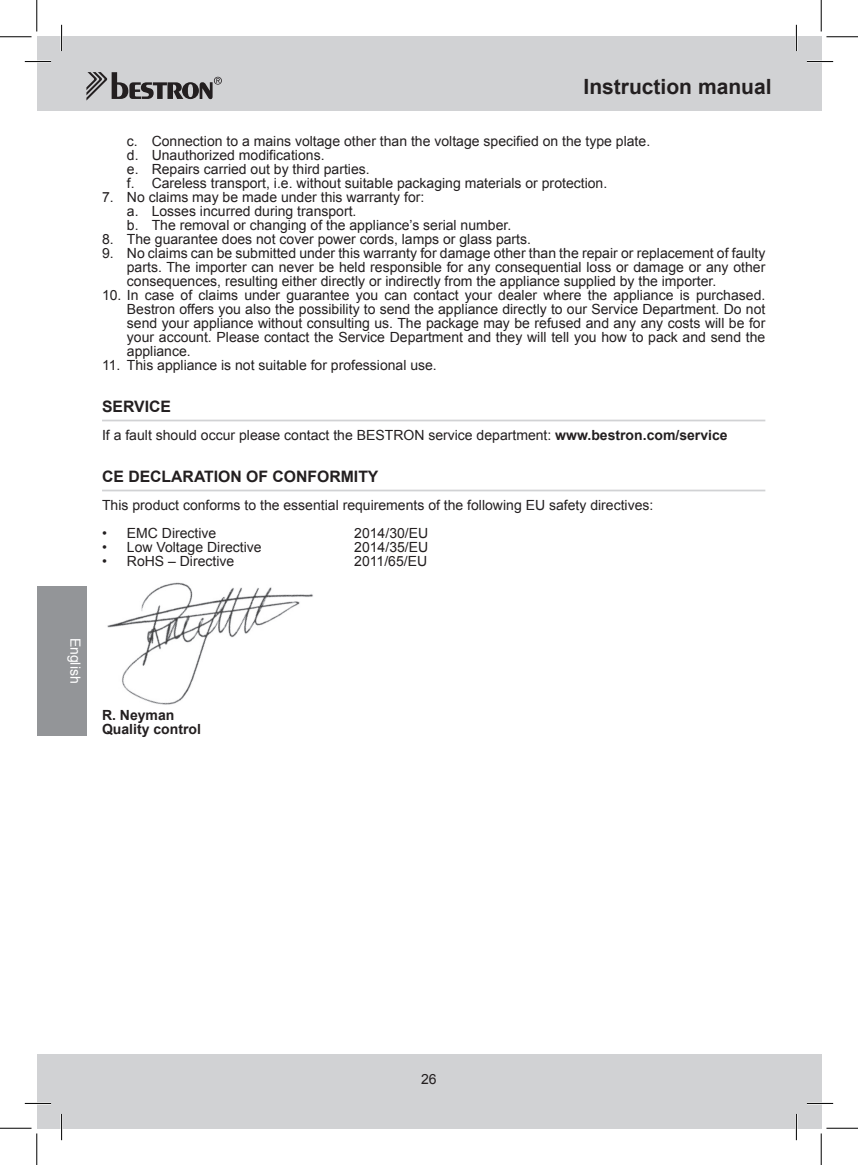
<style>
.page{position:relative;width:858px;height:1165px;background:#fff}
.page>*{position:absolute;margin:0;border:0;box-sizing:border-box;transform-origin:0 0}
.t1{font:700 21px "Arial";color:#231f20}
.t2{font:700 15.75px "Arial";color:#231f20}
.t3{font:14px/14px "Arial";color:#231f20}
.t4{font:700 14px/14px "Arial";color:#231f20}
.t5{font:14px "Arial";color:#fff}
.s1{font-weight:700}
</style>
<div class="page">
<div style="left:37px;top:37px;width:784px;height:74px;background:#d1d2d4"></div>
<div style="left:37px;top:1054px;width:784px;height:74px;background:#d1d2d4"></div>
<svg style="left:86px;top:72px;width:136px;height:29px"></svg>
<div style="left:37px;top:586px;width:49px;height:149px;background:#939598"></div>
<hr style="left:102px;top:420px;width:663px;height:1px;background:#d1d2d4">
<hr style="left:102px;top:490px;width:663px;height:1px;background:#d1d2d4">
<img style="left:107px;top:582px;width:206px;height:123px">
<hr style="left:25px;top:60px;width:26px;height:3px;background:#fff">
<hr style="left:806px;top:60px;width:26px;height:3px;background:#fff">
<hr style="left:25px;top:1102px;width:26px;height:2px;background:#fff">
<hr style="left:806px;top:1102px;width:26px;height:2px;background:#fff">
<hr style="left:60px;top:25px;width:3px;height:26px;background:#fff">
<hr style="left:60px;top:1114px;width:3px;height:26px;background:#fff">
<hr style="left:795px;top:25px;width:2px;height:26px;background:#fff">
<hr style="left:795px;top:1114px;width:2px;height:26px;background:#fff">
<svg style="left:25px;top:61px;width:26px;height:1px"></svg>
<svg style="left:806px;top:61px;width:26px;height:1px"></svg>
<svg style="left:25px;top:1103px;width:26px;height:1px"></svg>
<svg style="left:806px;top:1103px;width:26px;height:1px"></svg>
<svg style="left:61px;top:25px;width:1px;height:26px"></svg>
<svg style="left:61px;top:1114px;width:1px;height:26px"></svg>
<svg style="left:795px;top:25px;width:1px;height:26px"></svg>
<svg style="left:795px;top:1114px;width:1px;height:26px"></svg>
<hr style="left:0;top:36px;width:32px;height:1px;background:#000">
<hr style="left:826px;top:36px;width:31px;height:1px;background:#000">
<hr style="left:0;top:1128px;width:32px;height:1px;background:#000">
<hr style="left:826px;top:1128px;width:31px;height:1px;background:#000">
<hr style="left:36px;top:0;width:1px;height:32px;background:#000">
<hr style="left:36px;top:1133px;width:1px;height:32px;background:#000">
<hr style="left:820px;top:0;width:1px;height:32px;background:#000">
<hr style="left:820px;top:1133px;width:1px;height:32px;background:#000">
<h1 class="t1" style="left:583px;top:73px;width:189px">Instruction manual</h1>
<p class="t3" style="left:127px;top:134px;width:524px">c. Connection to a mains voltage other than the voltage specified on the type plate. d. Unauthorized modifications.<br>e. Repairs carried out by third parties.<br>f. Careless transport, i.e. without suitable packaging materials or protection.</p>
<p class="t3" style="left:127px;top:190px;width:386px;text-indent:-25px">7. No claims may be made under this warranty for:<br>a. Losses incurred during transport.<br>b. The removal or changing of the appliance’s serial number.</p>
<p class="t3" style="left:102px;top:232px;width:430px">8. The guarantee does not cover power cords, lamps or glass parts.</p>
<p class="t3" style="left:127px;top:246px;width:639px;text-align:justify;text-indent:-25px">9. No claims can be submitted under this warranty for damage other than the repair or replacement of faulty parts. The importer can never be held responsible for any consequential loss or damage or any other consequences, resulting either directly or indirectly from the appliance supplied by the importer.</p>
<p class="t3" style="left:127px;top:288px;width:639px;text-align:justify;text-indent:-25px">10. In case of claims under guarantee you can contact your dealer where the appliance is purchased.<br>Bestron offers you also the possibility to send the appliance directly to our Service Department. Do not send your appliance without consulting us. The package may be refused and any any costs will be for your account. Please contact the Service Department and they will tell you how to pack and send the appliance.</p>
<p class="t3" style="left:102px;top:358px;width:336px">11. This appliance is not suitable for professional use.</p>
<p class="t2" style="left:102px;top:396px;width:70px">Service</p>
<p class="t3" style="left:102px;top:428px;width:627px">If a fault should occur please contact the BESTRON service department: <span class="s1">www.bestron.com/service</span></p>
<p class="t2" style="left:102px;top:466px;width:278px">CE Declaration of Conformity</p>
<p class="t3" style="left:102px;top:498px;width:552px">This product conforms to the essential requirements of the following EU safety directives:</p>
<p class="t3" style="left:102px;top:526px;width:116px">• EMC Directive</p>
<p class="t3" style="left:354px;top:526px;width:75px">2014/30/EU</p>
<p class="t3" style="left:102px;top:540px;width:161px">• Low Voltage Directive</p>
<p class="t3" style="left:354px;top:540px;width:75px">2014/35/EU</p>
<p class="t3" style="left:102px;top:554px;width:134px">• RoHS – Directive</p>
<p class="t3" style="left:354px;top:554px;width:74px">2011/65/EU</p>
<p class="t5" style="left:85px;top:637px;width:47px;rotate:90deg">English</p>
<p class="t4" style="left:102px;top:709px;width:100px">R. Neyman<br>Quality control</p>
<p class="t3" style="left:421px;top:1072px;width:17px">26</p>
</div>
